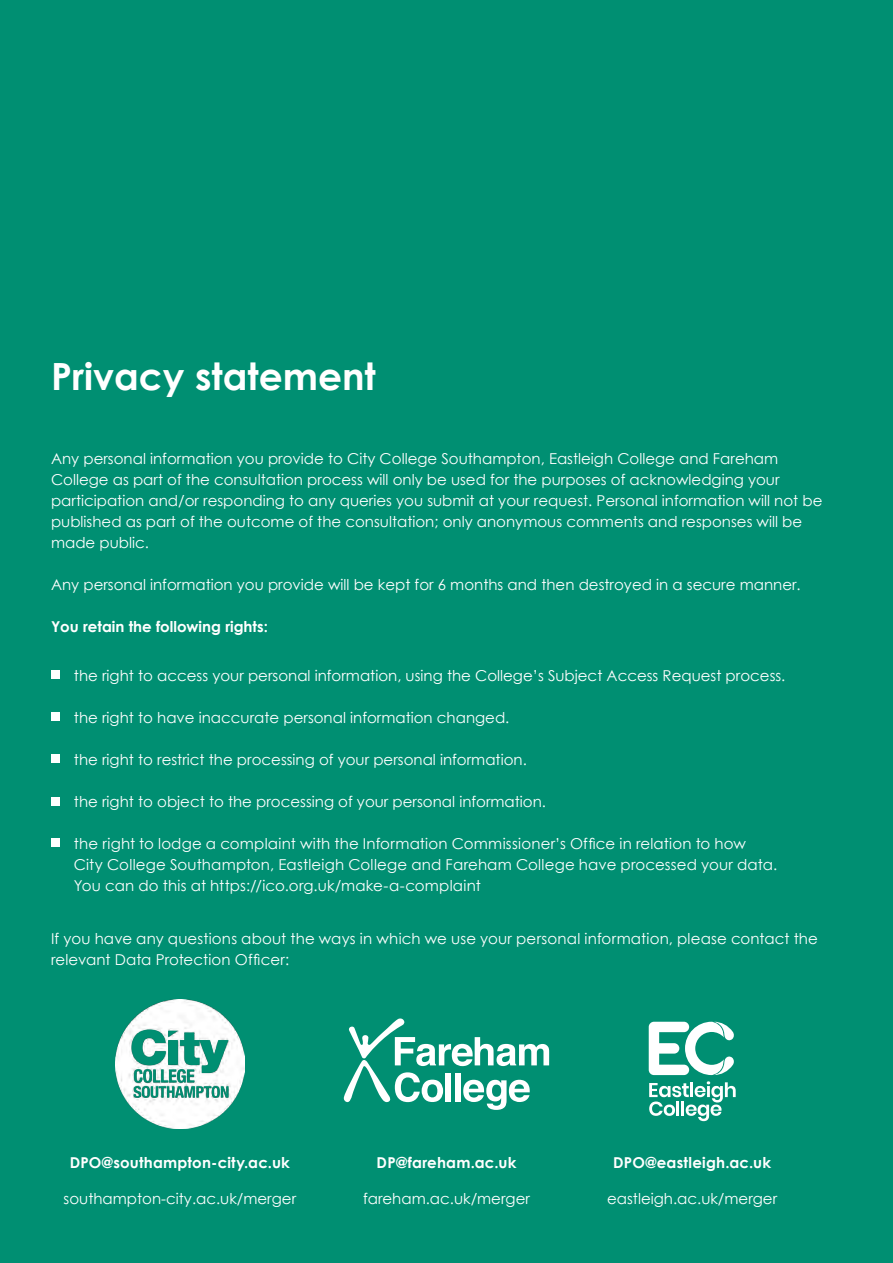
<style>
.page{position:relative;width:893px;height:1263px;background:#008f72}
.page>*{position:absolute;margin:0;border:0;box-sizing:border-box;transform-origin:0 0}
.t1{font:700 37.5px "Century Gothic";color:#fff}
.t2{font:15px/21px "Century Gothic";color:#fff}
.t3{font:700 15px "Century Gothic";letter-spacing:.01em;color:#fff}
</style>
<div class="page">
<img style="left:115px;top:1000px;width:129px;height:128px">
<svg style="left:649px;top:1081px;width:87px;height:40px"></svg>
<svg style="left:649px;top:1022px;width:85px;height:53px"></svg>
<svg style="left:344px;top:1018px;width:205px;height:92px"></svg>
<div style="left:51px;top:670px;width:9px;height:9px;background:#fff"></div>
<div style="left:51px;top:713px;width:9px;height:8px;background:#fff"></div>
<div style="left:51px;top:754px;width:9px;height:8px;background:#fff"></div>
<div style="left:51px;top:797px;width:9px;height:8px;background:#fff"></div>
<div style="left:51px;top:838px;width:9px;height:9px;background:#fff"></div>
<h1 class="t1" style="left:51px;top:347px;width:326px">Privacy statement</h1>
<p class="t2" style="left:51px;top:448px;width:773px">Any personal information you provide to City College Southampton, Eastleigh College and Fareham College as part of the consultation process will only be used for the purposes of acknowledging your participation and/or responding to any queries you submit at your request. Personal information will not be published as part of the outcome of the consultation; only anonymous comments and responses will be made public.</p>
<p class="t2" style="left:51px;top:574px;width:751px">Any personal information you provide will be kept for 6 months and then destroyed in a secure manner.</p>
<p class="t3" style="left:51px;top:615px;width:218px">You retain the following rights:</p>
<p class="t2" style="left:74px;top:665px;width:713px">the right to access your personal information, using the College’s Subject Access Request process.</p>
<p class="t2" style="left:74px;top:707px;width:437px">the right to have inaccurate personal information changed.</p>
<p class="t2" style="left:74px;top:749px;width:454px">the right to restrict the processing of your personal information.</p>
<p class="t2" style="left:74px;top:791px;width:474px">the right to object to the processing of your personal information.</p>
<p class="t2" style="left:74px;top:833px;width:705px">the right to lodge a complaint with the Information Commissioner’s Office in relation to how<br>City College Southampton, Eastleigh College and Fareham College have processed your data.<br>You can do this at https://ico.org.uk/make-a-complaint</p>
<p class="t2" style="left:51px;top:928px;width:768px">If you have any questions about the ways in which we use your personal information, please contact the relevant Data Protection Officer:</p>
<p class="t3" style="left:70px;top:1151px;width:222px">DPO@southampton-city.ac.uk</p>
<p class="t2" style="left:64px;top:1188px;width:234px">southampton-city.ac.uk/merger</p>
<p class="t3" style="left:377px;top:1151px;width:141px">DP@fareham.ac.uk</p>
<p class="t2" style="left:363px;top:1188px;width:168px">fareham.ac.uk/merger</p>
<p class="t3" style="left:613px;top:1151px;width:159px">DPO@eastleigh.ac.uk</p>
<p class="t2" style="left:607px;top:1188px;width:172px">eastleigh.ac.uk/merger</p>
</div>
